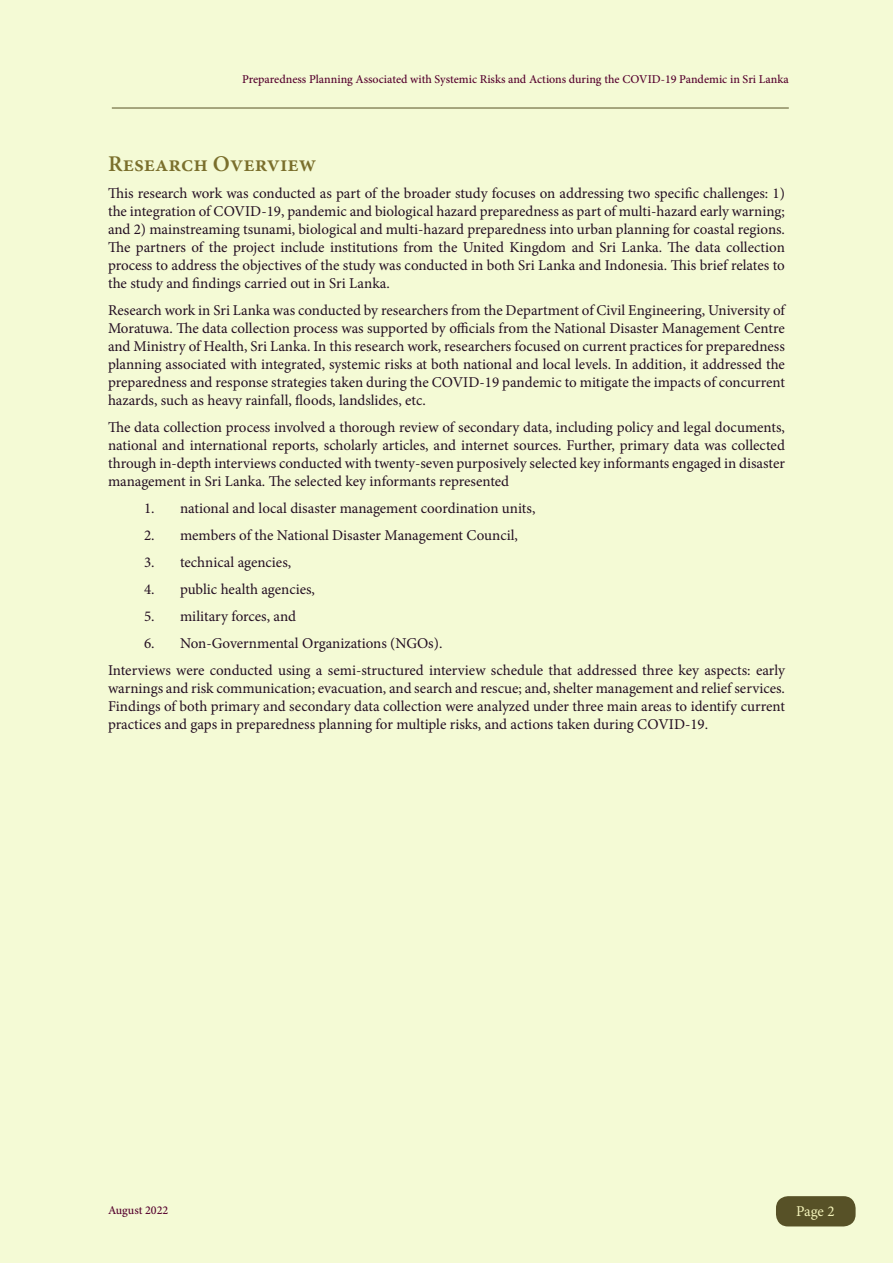
<style>
.page{position:relative;width:893px;height:1263px;background:#fff}
.page>*{position:absolute;margin:0;border:0;box-sizing:border-box;transform-origin:0 0}
.t1{font:600 22.5px "Minion Pro";color:#7a6f2c}
.t2{font:15px/18px "Minion Pro";color:#230e22;text-align:justify}
.t3{font:15px "Minion Pro";color:#f4f4ba}
.t4{font:500 12px "Minion Pro";color:#55002d}
</style>
<div class="page">
<div style="left:0;top:0;width:893px;height:1262px;background:#f4fad5"></div>
<div style="left:776px;top:1196px;width:80px;height:30px;background:#575127;border-radius:12px"></div>
<hr style="left:112px;top:108px;width:677px;height:1px;background:#575127">
<p class="t4" style="left:242px;top:71px;width:548px">Preparedness Planning Associated with Systemic Risks and Actions during the COVID-19 Pandemic in Sri Lanka</p>
<h1 class="t1" style="left:108px;top:148px;width:210px">Research Overview</h1>
<p class="t2" style="left:108px;top:184px;width:678px">This research work was conducted as part of the broader study focuses on addressing two specific challenges: 1) the integration of COVID-19, pandemic and biological hazard preparedness as part of multi-hazard early warning; and 2) mainstreaming tsunami, biological and multi-hazard preparedness into urban planning for coastal regions.<br>The partners of the project include institutions from the United Kingdom and Sri Lanka. The data collection process to address the objectives of the study was conducted in both Sri Lanka and Indonesia. This brief relates to the study and findings carried out in Sri Lanka.</p>
<p class="t2" style="left:108px;top:301px;width:678px">Research work in Sri Lanka was conducted by researchers from the Department of Civil Engineering, University of Moratuwa. The data collection process was supported by officials from the National Disaster Management Centre and Ministry of Health, Sri Lanka. In this research work, researchers focused on current practices for preparedness planning associated with integrated, systemic risks at both national and local levels. In addition, it addressed the preparedness and response strategies taken during the COVID-19 pandemic to mitigate the impacts of concurrent hazards, such as heavy rainfall, floods, landslides, etc.</p>
<p class="t2" style="left:108px;top:418px;width:678px">The data collection process involved a thorough review of secondary data, including policy and legal documents, national and international reports, scholarly articles, and internet sources. Further, primary data was collected through in-depth interviews conducted with twenty-seven purposively selected key informants engaged in disaster management in Sri Lanka. The selected key informants represented</p>
<p class="t2" style="left:144px;top:499px;width:393px">1. national and local disaster management coordination units,</p>
<p class="t2" style="left:144px;top:526px;width:375px">2. members of the National Disaster Management Council,</p>
<p class="t2" style="left:144px;top:553px;width:149px">3. technical agencies,</p>
<p class="t2" style="left:144px;top:580px;width:173px">4. public health agencies,</p>
<p class="t2" style="left:144px;top:607px;width:154px">5. military forces, and</p>
<p class="t2" style="left:108px;top:630px;width:678px;line-height:27px;text-indent:36px">6. Non-Governmental Organizations (NGOs).<br>Interviews were conducted using a semi-structured interview schedule that addressed three key aspects: early</p>
<p class="t2" style="left:108px;top:679px;width:678px">warnings and risk communication; evacuation, and search and rescue; and, shelter management and relief services.<br>Findings of both primary and secondary data collection were analyzed under three main areas to identify current practices and gaps in preparedness planning for multiple risks, and actions taken during COVID-19.</p>
<p class="t4" style="left:108px;top:1201px;width:62px">August 2022</p>
<p class="t3" style="left:796px;top:1201px;width:40px">Page 2</p>
</div>
